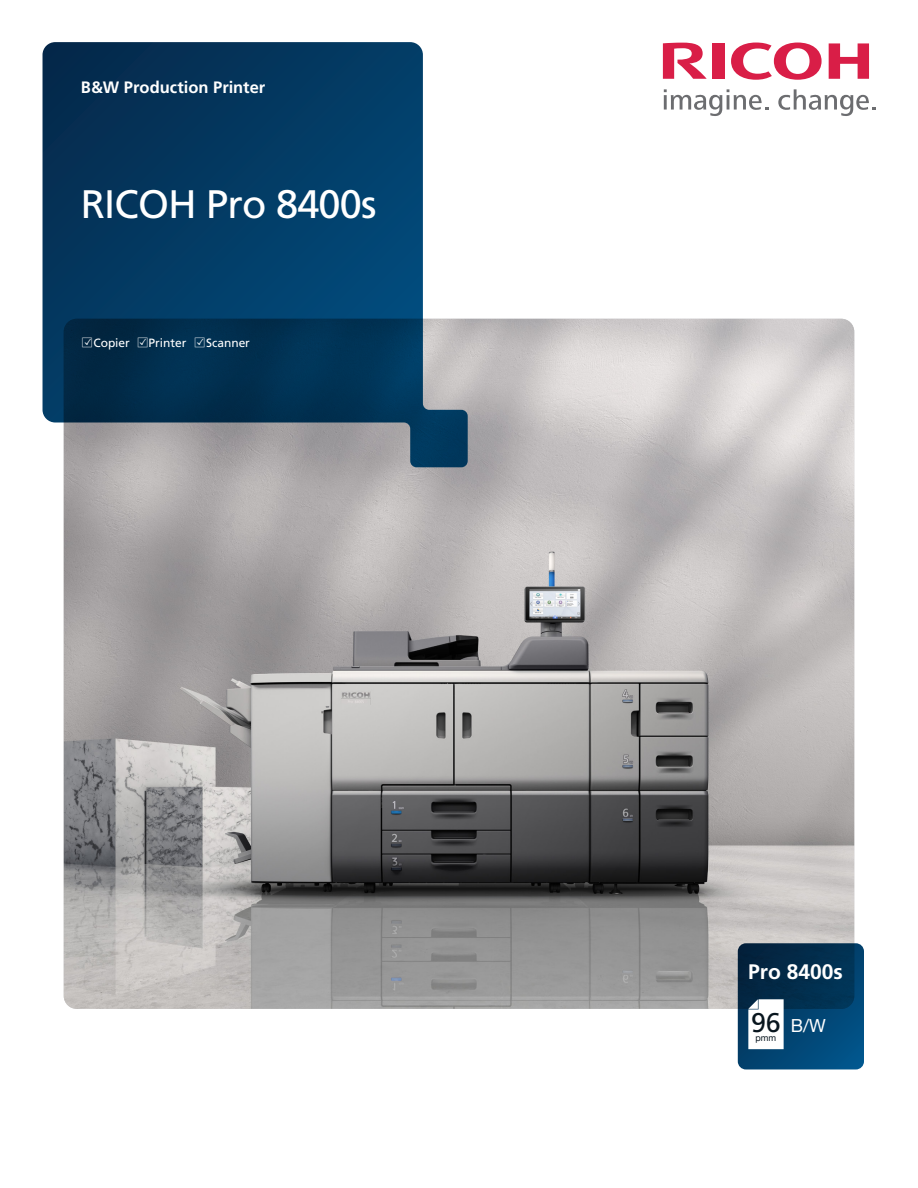
<style>
.page{position:relative;width:918px;height:1188px;background:#fff}
.page>*{position:absolute;margin:0;border:0;box-sizing:border-box;transform-origin:0 0}
.t1{font:39.75px "Frutiger LT Std";letter-spacing:-.02em;color:#fff}
.t2{font:27px "Frutiger LT Std";color:#08151e}
.t3{font:700 21px "Frutiger LT Std";color:#fff}
.t4{font:18px "Helvetica Neue";color:#fff}
.t5{font:700 16.5px "Frutiger LT Std";color:#fff}
.t6{font:12px "Frutiger LT Std";letter-spacing:-.005em;color:#fff}
.t7{font:10.5px "Koz Go Pr 6 N";color:#fff}
.t8{font:9px "Helvetica Neue";color:#08151e}
.s1{font-family:"Koz Go Pr 6 N"}
</style>
<div class="page">
<img style="left:64px;top:319px;width:790px;height:690px">
<svg style="left:731px;top:43px;width:91px;height:37px"></svg>
<svg style="left:829px;top:43px;width:40px;height:36px"></svg>
<div style="left:712px;top:43px;width:12px;height:36px;background:#d91e47"></div>
<svg style="left:663px;top:43px;width:44px;height:36px"></svg>
<svg style="left:664px;top:89px;width:104px;height:27px"></svg>
<svg style="left:778px;top:89px;width:97px;height:27px"></svg>
<svg style="left:738px;top:943px;width:126px;height:126px;background:#023960"></svg>
<svg style="left:43px;top:42px;width:425px;height:425px;background:#275272"></svg>
<svg style="left:748px;top:999px;width:36px;height:50px"></svg>
<p class="t5" style="left:81px;top:77px;width:186px">B&amp;W Production Printer</p>
<p class="t1" style="left:81px;top:181px;width:297px">RICOH Pro 8400s</p>
<p class="t6" style="left:81px;top:335px;width:170px"><span class="s1">□</span>Copier <span class="s1">□</span>Printer <span class="s1">□</span>Scanner</p>
<p class="t7" style="left:83px;top:337px;width:12px">✓</p>
<p class="t7" style="left:138px;top:337px;width:12px">✓</p>
<p class="t7" style="left:195px;top:337px;width:12px">✓</p>
<p class="t3" style="left:748px;top:960px;width:96px">Pro 8400s</p>
<p class="t2" style="left:751px;top:1007px;width:31px">96</p>
<p class="t8" style="left:756px;top:1031px;width:22px">pmm</p>
<p class="t4" style="left:791px;top:1012px;width:36px">B/W</p>
</div>
